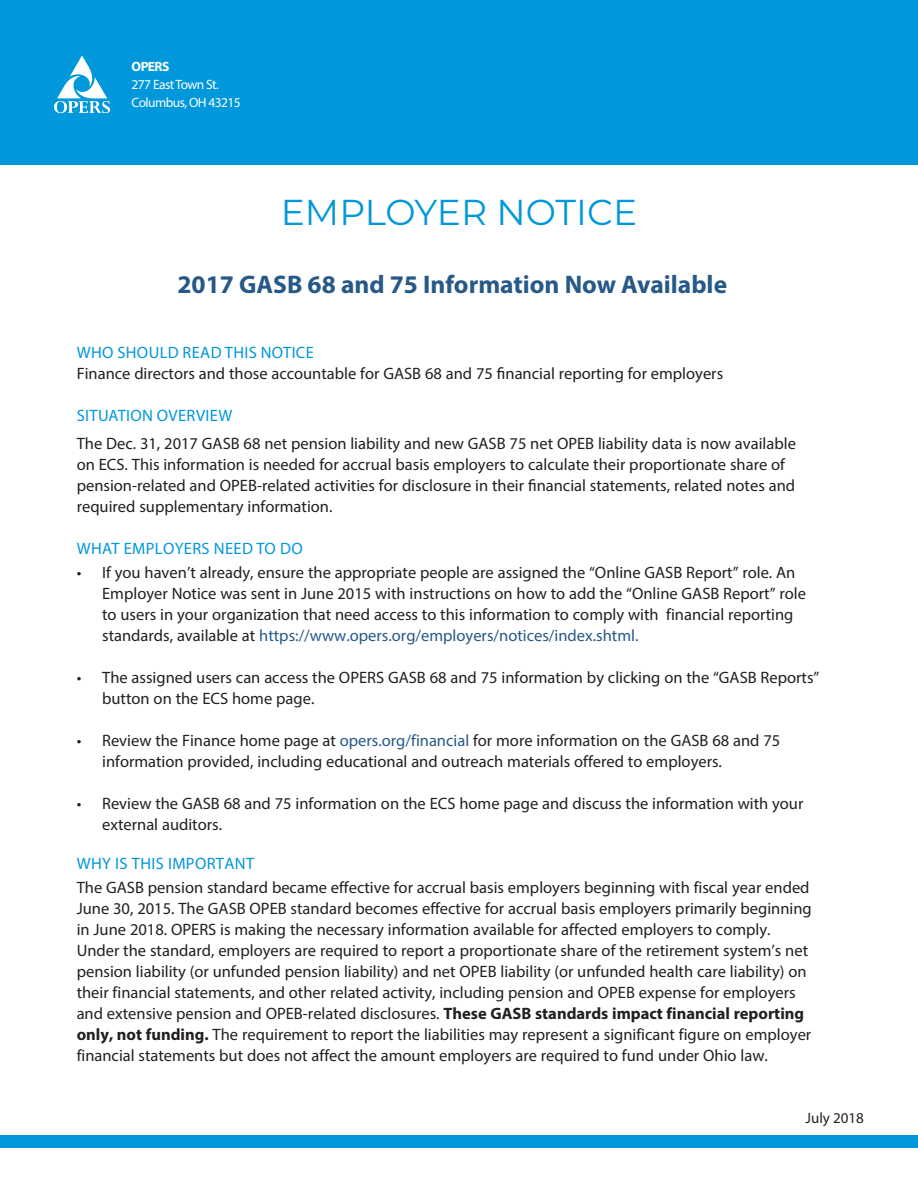
<style>
.page{position:relative;width:918px;height:1188px;background:#fff}
.page>*{position:absolute;margin:0;border:0;box-sizing:border-box;transform-origin:0 0}
.t1{font:36px "Montserrat";color:#0097db}
.t2{font:700 25.5px "Myriad Pro";color:#265988}
.Bullet1{font:16.5px/21px "Myriad Pro";color:#231f20}
.Bullet1-2{font:16.5px "Myriad Pro";letter-spacing:.02em;color:#0097db}
.t3{font:15px "Myriad Pro";color:#231f20}
.t4{font:13.5px "Myriad Pro";letter-spacing:-.04em;color:#fff}
.t5{font:700 13.5px "Myriad Pro";letter-spacing:-.04em;color:#fff}
.s1{color:#265988}
.s2{font-weight:700}
</style>
<div class="page">
<div style="left:0;top:0;width:918px;height:164px;background:#0097db"></div>
<svg style="left:54px;top:55px;width:56px;height:58px"></svg>
<div style="left:0;top:1135px;width:918px;height:13px;background:#0097db"></div>
<p class="t5" style="left:132px;top:58px;width:39px">OPERS</p>
<p class="t4" style="left:132px;top:77px;width:89px">277 East Town St.</p>
<p class="t4" style="left:132px;top:95px;width:111px">Columbus, OH 43215</p>
<p class="t1" style="left:281px;top:187px;width:358px">EMPLOYER NOTICE</p>
<p class="t2" style="left:177px;top:268px;width:551px">2017 GASB 68 and 75 Information Now Available</p>
<p class="Bullet1-2" style="left:77px;top:342px;width:239px">WHO SHOULD READ THIS NOTICE</p>
<p class="Bullet1" style="left:77px;top:363px;width:648px">Finance directors and those accountable for GASB 68 and 75 financial reporting for employers</p>
<p class="Bullet1-2" style="left:77px;top:405px;width:157px">SITUATION OVERVIEW</p>
<p class="Bullet1" style="left:77px;top:432px;width:721px">The Dec. 31, 2017 GASB 68 net pension liability and new GASB 75 net OPEB liability data is now available on ECS. This information is needed for accrual basis employers to calculate their proportionate share of pension-related and OPEB-related activities for disclosure in their financial statements, related notes and required supplementary information.</p>
<p class="Bullet1-2" style="left:77px;top:538px;width:227px">WHAT EMPLOYERS NEED TO DO</p>
<p class="Bullet1" style="left:102px;top:561px;width:705px;text-indent:-26px">• If you haven’t already, ensure the appropriate people are assigned the “Online GASB Report” role. An Employer Notice was sent in June 2015 with instructions on how to add the “Online GASB Report” role to users in your organization that need access to this information to comply with financial reporting standards, available at <span class="s1">https://www.opers.org/employers/notices/index.shtml.</span></p>
<p class="Bullet1" style="left:102px;top:666px;width:719px;text-indent:-26px">• The assigned users can access the OPERS GASB 68 and 75 information by clicking on the “GASB Reports” button on the ECS home page.</p>
<p class="Bullet1" style="left:102px;top:729px;width:680px;text-indent:-26px">• Review the Finance home page at <span class="s1">opers.org/financial</span> for more information on the GASB 68 and 75 information provided, including educational and outreach materials offered to employers.</p>
<p class="Bullet1" style="left:102px;top:792px;width:703px;text-indent:-26px">• Review the GASB 68 and 75 information on the ECS home page and discuss the information with your external auditors.</p>
<p class="Bullet1-2" style="left:77px;top:853px;width:179px">WHY IS THIS IMPORTANT</p>
<p class="Bullet1" style="left:77px;top:876px;width:737px">The GASB pension standard became effective for accrual basis employers beginning with fiscal year ended June 30, 2015. The GASB OPEB standard becomes effective for accrual basis employers primarily beginning in June 2018. OPERS is making the necessary information available for affected employers to comply.<br>Under the standard, employers are required to report a proportionate share of the retirement system’s net pension liability (or unfunded pension liability) and net OPEB liability (or unfunded health care liability) on their financial statements, and other related activity, including pension and OPEB expense for employers and extensive pension and OPEB-related disclosures. <span class="s2">These GASB standards impact financial reporting only, not funding.</span> The requirement to report the liabilities may represent a significant figure on employer financial statements but does not affect the amount employers are required to fund under Ohio law.</p>
<p class="t3" style="left:806px;top:1108px;width:60px">July 2018</p>
</div>
